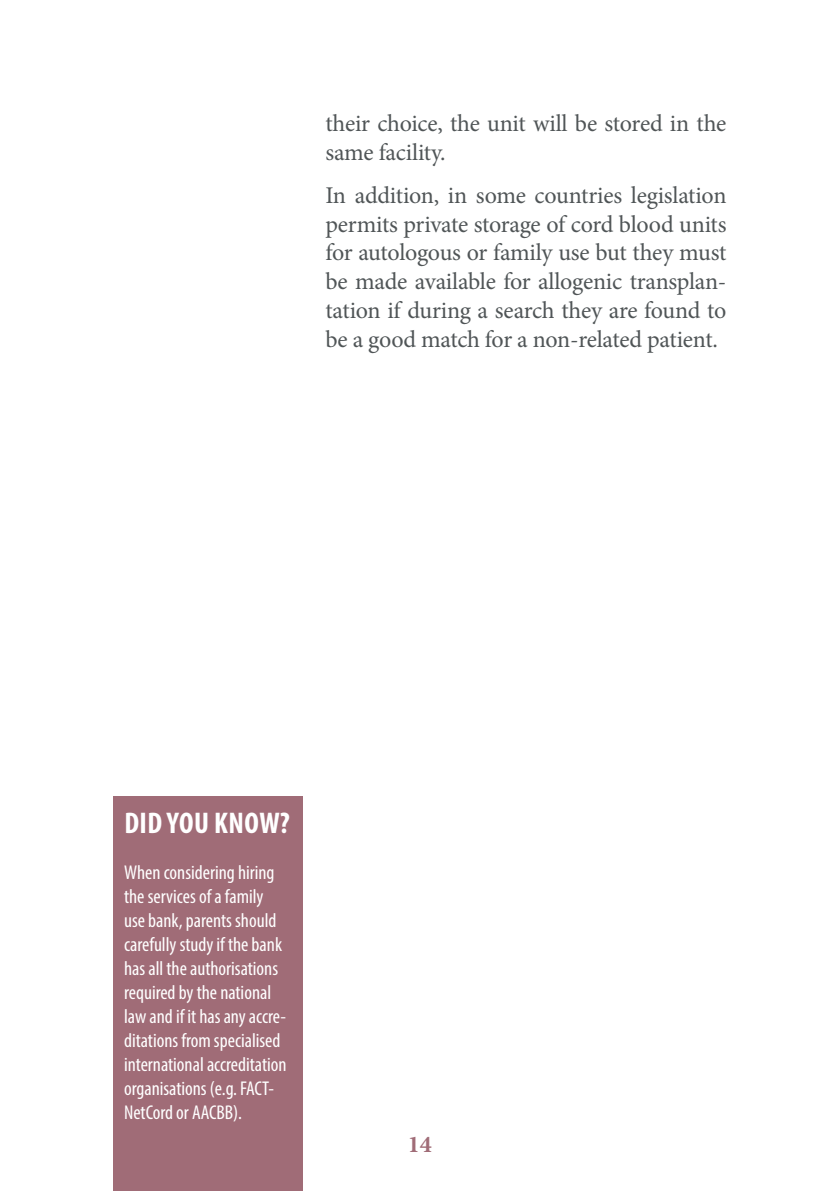
<style>
.page{position:relative;width:840px;height:1191px;background:#fff}
.page>*{position:absolute;margin:0;border:0;box-sizing:border-box;transform-origin:0 0}
.t1{font:700 condensed 30px "Myriad Pro";letter-spacing:.015em;color:#fff}
.t2{font:24px/28.8px "Minion Pro";letter-spacing:-.015em;color:#505557}
.t3{font:700 24px "Minion Pro";color:#a06c77}
.t4{font:condensed 20px/24px "Myriad Pro";color:#fff}
</style>
<div class="page">
<div style="left:113px;top:797px;width:189px;height:394px;background:#a06c77"></div>
<p class="t2" style="left:325px;top:109px;width:402px">their choice, the unit will be stored in the same facility.</p>
<p class="t2" style="left:325px;top:181px;width:402px;text-align:justify">In addition, in some countries legislation permits private storage of cord blood units for autologous or family use but they must be made available for allogenic transplan&shy;tation if during a search they are found to be a good match for a non-related patient.</p>
<p class="t1" style="left:124px;top:803px;width:167px">DID YOU KNOW?</p>
<p class="t4" style="left:124px;top:860px;width:164px">When considering hiring the services of a family use bank, parents should carefully study if the bank has all the authorisations required by the national law and if it has any accre&shy;ditations from specialised international accreditation organisations (e.g. FACT-<br>NetCord or AACBB).</p>
<p class="t3" style="left:408px;top:1127px;width:25px">14</p>
</div>
